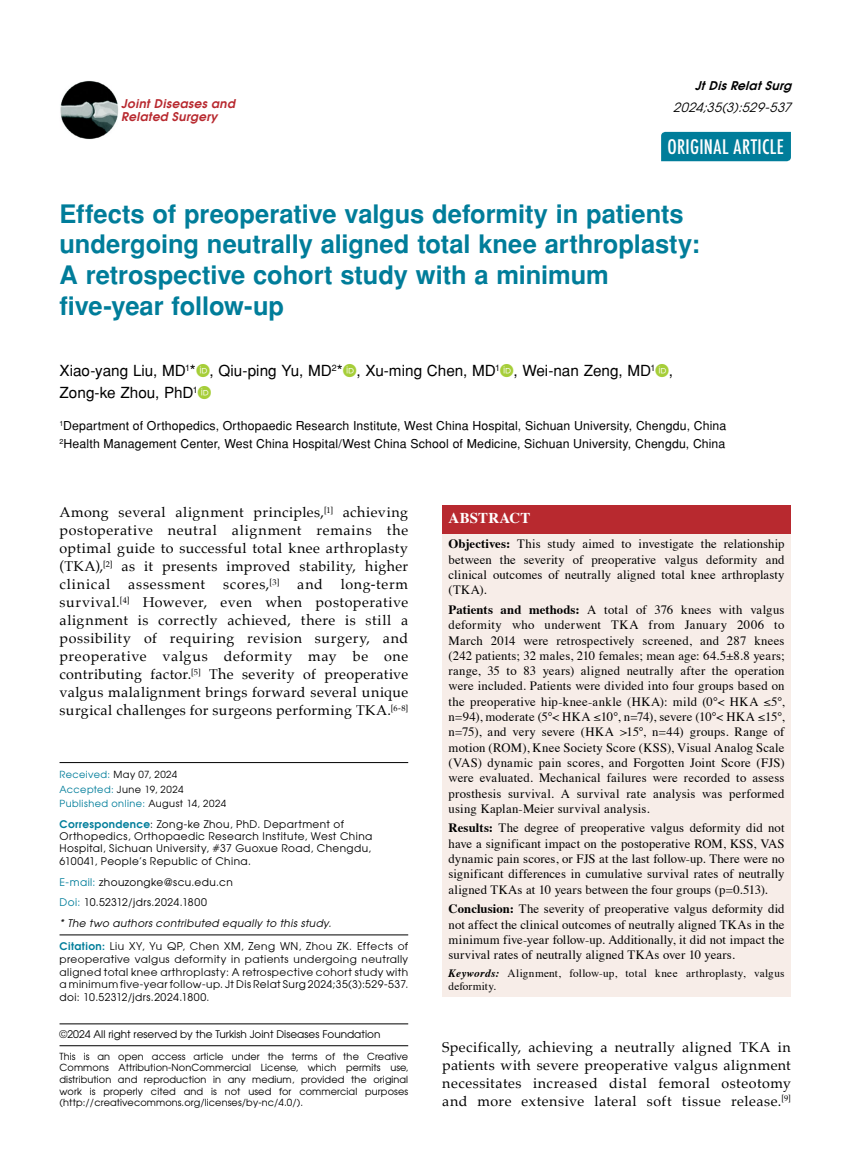
<style>
.page{position:relative;width:859px;height:1170px;background:#fff}
.page>*{position:absolute;margin:0;border:0;box-sizing:border-box;transform-origin:0 0}
.t1{font:700 25.5px/30.6px "Helvetica Tr";letter-spacing:-.005em;color:#007d9a}
.t2{font:500 condensed 19.5px "Futura";letter-spacing:.02em;color:#fff}
.t3{font:15.3px/21.3px "Helvetica Normal Tr";color:#000}
.t4{font:700 15px "Times";letter-spacing:.01em;color:#fff}
.t5{font:14.25px/18px "Palatino";letter-spacing:.035em;color:#000;text-align:justify}
.t6{font:14.25px "Palatino";letter-spacing:.055em;color:#000}
.t7{font:12.75px/15.3px "Times";letter-spacing:.01em;color:#000;text-align:justify}
.t8{font:italic 12.75px "Avant Garde Tr";color:#000}
.t9{font:12.3px/18.3px "Helvetica Normal Tr";letter-spacing:.01em;color:#000}
.t10{font:12px/13.5px "Avant Garde Bold Italic Tr";letter-spacing:.03em;color:#b8292f}
.t11{font:italic 12px "Avant Garde Bold Tr";color:#000}
.t12{font:11.25px/13.5px "Times";letter-spacing:.025em;color:#000}
.t13{font:10.5px/12.3px "Avant Garde Tr";letter-spacing:.04em;color:#000}
.t14{font:10.5px/12.6px "Avant Garde";letter-spacing:.04em;color:#000;text-align:justify}
.t15{font:10.5px "Avant Garde Tr";color:#000}
.t16{font:10.5px "Avant Garde Italic Tr";letter-spacing:.035em;color:#000}
.t17{font:9.75px/11.7px "Avant Garde Tr";letter-spacing:.01em;color:#000;text-align:justify}
.t18{font:9.75px/14.4px "Avant Garde Tr";letter-spacing:.045em;color:#007d9a}
.s1{color:#000}
.s2{font-family:"Avant Garde Bold Tr";color:#007d9a}
.s3{color:#007d9a}
.s4{font-family:"Avant Garde"}
.s5{font-weight:700}
.s6{font-weight:700;font-style:italic}
</style>
<div class="page">
<div style="left:661px;top:132px;width:130px;height:29px;background:#007d9a"></div>
<img style="left:60px;top:81px;width:59px;height:58px">
<hr style="left:60px;top:934px;width:348px;height:1px;background:#000">
<hr style="left:60px;top:762px;width:348px;height:1px;background:#000">
<div style="left:442px;top:532px;width:349px;height:464px;background:#f7ede8"></div>
<div style="left:442px;top:505px;width:349px;height:29px;background:#b8292f"></div>
<hr style="left:60px;top:1045px;width:348px;height:1px;background:#000">
<hr style="left:60px;top:1023px;width:348px;height:1px;background:#000">
<p class="t10" style="left:121px;top:96px;width:115px">Joint Diseases and<br>Related Surgery</p>
<p class="t11" style="left:695px;top:77px;width:102px">JtDisRelatSurg</p>
<p class="t8" style="left:673px;top:99px;width:123px">2024;35(3):529-537</p>
<h2 class="t2" style="left:667px;top:135px;width:118px">ORIGINAL ARTICLE</h2>
<h1 class="t1" style="left:60px;top:198px;width:642px">Effects of preoperative valgus deformity in patients undergoing neutrally aligned total knee arthroplasty:<br>A retrospective cohort study with a minimum five-year follow-up</h1>
<p class="t3" style="left:60px;top:360px;width:615px">Xiao-yang Liu, MD<sup>1</sup>* , Qiu-ping Yu, MD<sup>2</sup>* , Xu-ming Chen, MD<sup>1</sup> , Wei-nan Zeng, MD<sup>1</sup> ,<br>Zong-ke Zhou, PhD<sup>1</sup></p>
<p class="t9" style="left:60px;top:416px;width:668px"><sup>1</sup>Department of Orthopedics, Orthopaedic Research Institute, West China Hospital, Sichuan University, Chengdu, China<br><sup>2</sup>Health Management Center, West China Hospital/West China School of Medicine, Sichuan University, Chengdu, China</p>
<p class="t5" style="left:60px;top:503px;width:350px">Among several alignment principles,<sup>[1]</sup> achieving postoperative neutral alignment remains the optimal guide to successful total knee arthroplasty (TKA),<sup>[2]</sup> as it presents improved stability, higher clinical</p>
<p class="t6" style="left:128px;top:572px;width:78px">assessment</p>
<p class="t5" style="left:223px;top:575px;width:101px">scores,<sup>[3]</sup> and</p>
<p class="t5" style="left:60px;top:575px;width:350px;text-indent:281px">long-term survival.<sup>[4]</sup> However, even when postoperative alignment is correctly achieved, there is still a possibility of requiring revision surgery, and preoperative valgus deformity may be one contributing factor.<sup>[5]</sup> The severity of preoperative valgus malalignment brings forward several unique surgical challenges for surgeons performing TKA.<sup>[6-8]</sup></p>
<p class="t18" style="left:60px;top:767px;width:168px">Received: <span class="s1">May 07, 2024<br></span>Accepted: <span class="s1">June 19, 2024<br></span>Published online: <span class="s1">August 14, 2024</span></p>
<p class="t13" style="left:60px;top:817px;width:314px"><span class="s2">Correspondence</span>: Zong-ke Zhou, PhD. Department of Orthopedics, Orthopaedic Research Institute, West China Hospital, Sichuan University, #37 Guoxue Road, Chengdu, 610041, People’s Republic of China.</p>
<p class="t13" style="left:60px;top:871px;width:175px;line-height:20.9px"><span class="s3">E-mail:</span> zhouzongke@scu.edu.cn<br><span class="s3">Doi:</span> 10.52312/jdrs.2024.1800</p>
<p class="t16" style="left:60px;top:916px;width:273px">* The two authors contributed equally to this study.</p>
<p class="t14" style="left:60px;top:940px;width:350px"><span class="s2">Citation:</span> Liu XY, Yu QP, Chen XM, Zeng WN, Zhou ZK. Effects of preoperative valgus deformity in patients undergoing neutrally aligned total knee arthroplasty: A retrospective cohort study with</p>
<p class="t13" style="left:60px;top:977px;width:350px"><span class="s4">a minimum five-year follow-up</span>. Jt Dis Relat Surg 2024;35(3):529-537. doi: 10.52312/jdrs.2024.1800.</p>
<p class="t15" style="left:60px;top:1027px;width:322px">©2024 All right reserved by the Turkish Joint Diseases Foundation</p>
<p class="t17" style="left:60px;top:1049px;width:350px">This is an open access article under the terms of the Creative Commons Attribution-NonCommercial License, which permits use, distribution and reproduction in any medium, provided the original work is properly cited and is not used for commercial purposes (http://creativecommons.org/licenses/by-nc/4.0/).</p>
<p class="t4" style="left:449px;top:504px;width:83px">ABSTRACT</p>
<p class="t7" style="left:449px;top:535px;width:337px"><span class="s5">Objectives:</span> This study aimed to investigate the relationship between the severity of preoperative valgus deformity and clinical outcomes of neutrally aligned total knee arthroplasty (TKA).</p>
<p class="t7" style="left:449px;top:600px;width:337px"><span class="s5">Patients and methods:</span> A total of 376 knees with valgus deformity who underwent TKA from January 2006 to March 2014 were retrospectively screened, and 287 knees (242 patients; 32 males, 210 females; mean age: 64.5±8.8 years; range, 35 to 83 years) aligned neutrally after the operation were included. Patients were divided into four groups based on the preoperative hip-knee-ankle (HKA): mild (0°&lt; HKA ≤5°, n=94), moderate (5°&lt; HKA ≤10°, n=74), severe (10°&lt; HKA ≤15°, n=75), and very severe (HKA &gt;15°, n=44) groups. Range of motion (ROM), Knee Society Score (KSS), Visual Analog Scale (VAS) dynamic pain scores, and Forgotten Joint Score (FJS) were evaluated. Mechanical failures were recorded to assess prosthesis survival. A survival rate analysis was performed using Kaplan-Meier survival analysis.</p>
<p class="t7" style="left:449px;top:819px;width:337px"><span class="s5">Results:</span> The degree of preoperative valgus deformity did not have a significant impact on the postoperative ROM, KSS, VAS dynamic pain scores, or FJS at the last follow-up. There were no significant differences in cumulative survival rates of neutrally aligned TKAs at 10 years between the four groups (p=0.513).</p>
<p class="t7" style="left:449px;top:900px;width:337px"><span class="s5">Conclusion:</span> The severity of preoperative valgus deformity did not affect the clinical outcomes of neutrally aligned TKAs in the minimum five-year follow-up. Additionally, it did not impact the survival rates of neutrally aligned TKAs over 10 years.</p>
<p class="t12" style="left:449px;top:965px;width:337px"><span class="s6">Keywords:</span> Alignment, follow-up, total knee arthroplasty, valgus deformity.</p>
<p class="t5" style="left:442px;top:1037px;width:350px">Specifically, achieving a neutrally aligned TKA in patients with severe preoperative valgus alignment necessitates increased distal femoral osteotomy and more extensive lateral soft tissue release.<sup>[9]</sup></p>
</div>
